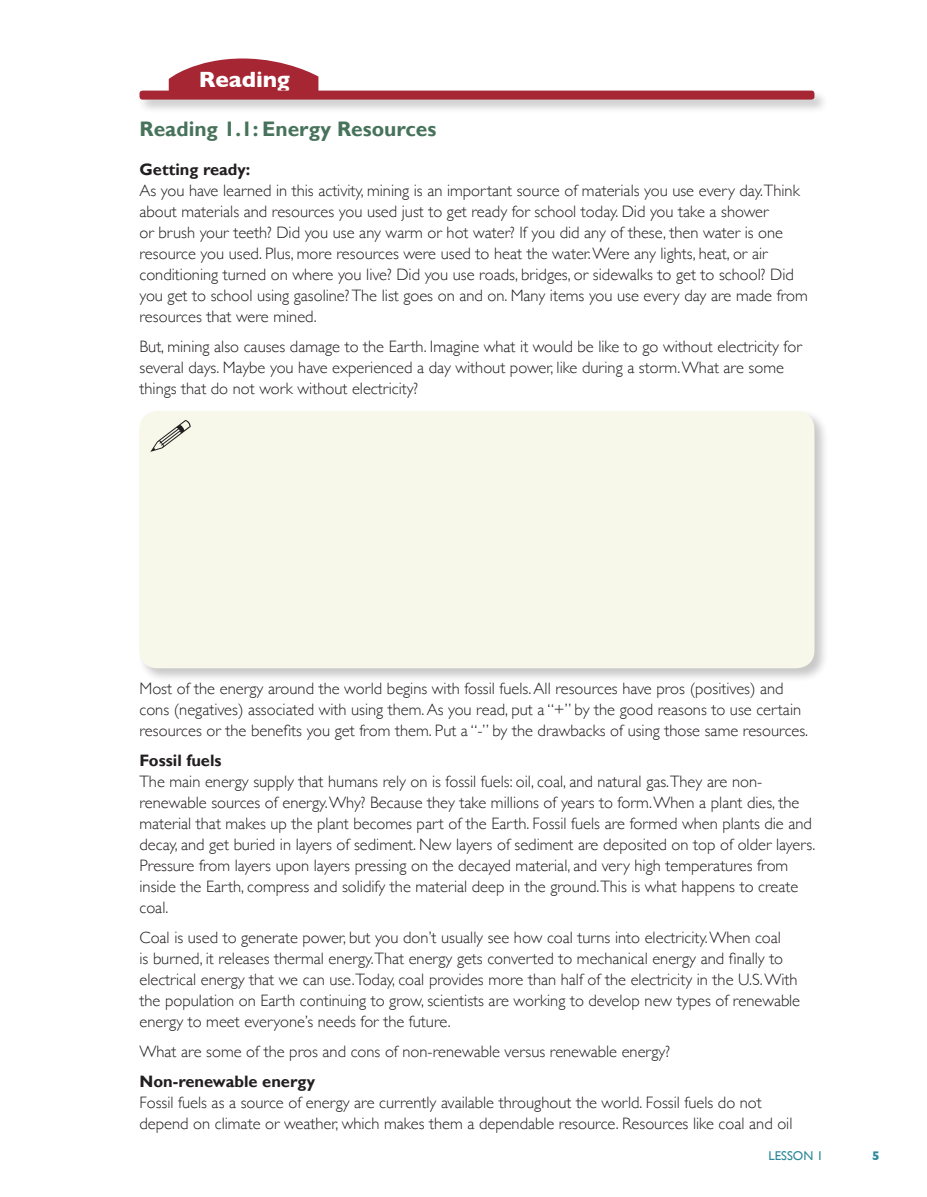
<style>
.page{position:relative;width:927px;height:1197px;background:#fff}
.page>*{position:absolute;margin:0;border:0;box-sizing:border-box;transform-origin:0 0}
.t1{font:700 22.5px "Gill Sans";color:#fff}
.t2{font:700 21px "Gill Sans";color:#47735b}
.t3{font:300 16.5px/21px "Gill Sans";color:#231f20}
.t4{font:12.75px "Gill Sans";color:#2c8999}
.t5{font:700 12.75px "Gill Sans";color:#2c8999}
.s1{font-weight:700}
</style>
<div class="page">
<div style="left:138px;top:409px;width:691px;height:274px;background:#231f20;opacity:.25"></div>
<div style="left:140px;top:411px;width:674px;height:257px;background:#f7f7ea;border-radius:18px"></div>
<svg style="left:150px;top:420px;width:41px;height:32px"></svg>
<svg style="left:169px;top:58px;width:149px;height:31px"></svg>
<div style="left:138px;top:89px;width:691px;height:25px;background:#231f20;opacity:.25"></div>
<div style="left:140px;top:91px;width:674px;height:9px;background:#a62634;border-radius:3px"></div>
<p class="t1" style="left:199px;top:61px;width:92px">Reading</p>
<p class="t2" style="left:140px;top:116px;width:298px">Reading 1.1: Energy Resources</p>
<p class="t3" style="left:140px;top:158px;width:670px"><span class="s1">Getting ready:<br></span>As you have learned in this activity, mining is an important source of materials you use every day.Think about materials and resources you used just to get ready for school today. Did you take a shower<br>or brush your teeth? Did you use any warm or hot water? If you did any of these, then water is one resource you used. Plus, more resources were used to heat the water. Were any lights, heat, or air conditioning turned on where you live? Did you use roads, bridges, or sidewalks to get to school? Did you get to school using gasoline? The list goes on and on. Many items you use every day are made from resources that were mined.</p>
<p class="t3" style="left:140px;top:335px;width:664px">But, mining also causes damage to the Earth. Imagine what it would be like to go without electricity for several days. Maybe you have experienced a day without power, like during a storm. What are some things that do not work without electricity?</p>
<p class="t3" style="left:140px;top:677px;width:670px">Most of the energy around the world begins with fossil fuels. All resources have pros (positives) and cons (negatives) associated with using them. As you read, put a “+” by the good reasons to use certain resources or the benefits you get from them. Put a “-” by the drawbacks of using those same resources.</p>
<p class="t3" style="left:140px;top:749px;width:677px"><span class="s1">Fossil fuels<br></span>The main energy supply that humans rely on is fossil fuels: oil, coal, and natural gas.They are non&shy;renewable sources of energy. Why? Because they take millions of years to form. When a plant dies, the material that makes up the plant becomes part of the Earth. Fossil fuels are formed when plants die and decay, and get buried in layers of sediment. New layers of sediment are deposited on top of older layers.<br>Pressure from layers upon layers pressing on the decayed material, and very high temperatures from inside the Earth, compress and solidify the material deep in the ground.This is what happens to create coal.</p>
<p class="t3" style="left:140px;top:926px;width:662px">Coal is used to generate power, but you don’t usually see how coal turns into electricity. When coal<br>is burned, it releases thermal energy.That energy gets converted to mechanical energy and finally to electrical energy that we can use.Today, coal provides more than half of the electricity in the U.S. With the population on Earth continuing to grow, scientists are working to develop new types of renewable energy to meet everyone’s needs for the future.</p>
<p class="t3" style="left:140px;top:1040px;width:532px">What are some of the pros and cons of non-renewable versus renewable energy?</p>
<p class="t3" style="left:140px;top:1070px;width:654px"><span class="s1">Non-renewable energy<br></span>Fossil fuels as a source of energy are currently available throughout the world. Fossil fuels do not depend on climate or weather, which makes them a dependable resource. Resources like coal and oil</p>
<p class="t4" style="left:769px;top:1148px;width:56px">LESSON 1</p>
<p class="t5" style="left:872px;top:1145px;width:9px">5</p>
</div>
